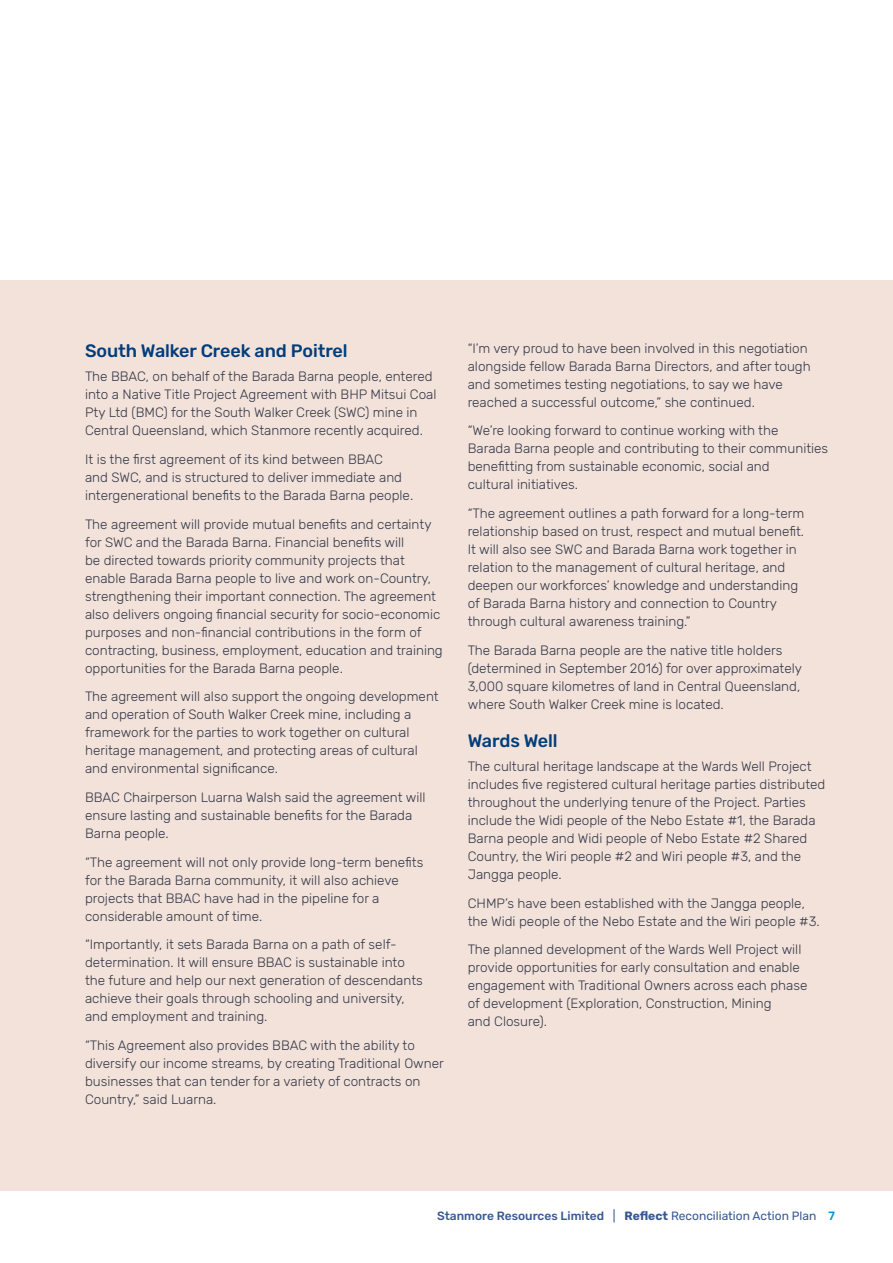
<style>
.page{position:relative;width:893px;height:1263px;background:#fff}
.page>*{position:absolute;margin:0;border:0;box-sizing:border-box;transform-origin:0 0}
.t1{font:500 18px "Rubik";letter-spacing:-.005em;color:#003d7c}
.t2{font:300 13.5px/18px "Rubik";color:#353949}
.t3{font:12px "Rubik";color:#375893}
.s1{font-weight:500}
.s2{font-weight:700}
.s3{font-weight:500;color:#0092d4}
</style>
<div class="page">
<div style="left:0;top:281px;width:893px;height:910px;background:#f2e2da"></div>
<h1 class="t1" style="left:85px;top:340px;width:264px">South Walker Creek and Poitrel</h1>
<p class="t2" style="left:85px;top:368px;width:353px">The BBAC, on behalf of the Barada Barna people, entered into a Native Title Project Agreement with BHP Mitsui Coal Pty Ltd (BMC) for the South Walker Creek (SWC) mine in Central Queensland, which Stanmore recently acquired.</p>
<p class="t2" style="left:85px;top:451px;width:330px">It is the first agreement of its kind between BBAC<br>and SWC, and is structured to deliver immediate and intergenerational benefits to the Barada Barna people.</p>
<p class="t2" style="left:85px;top:515px;width:359px">The agreement will provide mutual benefits and certainty for SWC and the Barada Barna. Financial benefits will<br>be directed towards priority community projects that enable Barada Barna people to live and work on-Country, strengthening their important connection. The agreement also delivers ongoing financial security for socio-economic purposes and non-financial contributions in the form of contracting, business, employment, education and training opportunities for the Barada Barna people.</p>
<p class="t2" style="left:85px;top:688px;width:355px">The agreement will also support the ongoing development and operation of South Walker Creek mine, including a framework for the parties to work together on cultural heritage management, and protecting areas of cultural and environmental significance.</p>
<p class="t2" style="left:85px;top:788px;width:342px">BBAC Chairperson Luarna Walsh said the agreement will ensure lasting and sustainable benefits for the Barada<br>Barna people.</p>
<p class="t2" style="left:85px;top:853px;width:340px">“The agreement will not only provide long-term benefits for the Barada Barna community, it will also achieve projects that BBAC have had in the pipeline for a considerable amount of time.</p>
<p class="t2" style="left:85px;top:936px;width:339px">“Importantly, it sets Barada Barna on a path of self&shy;determination. It will ensure BBAC is sustainable into the future and help our next generation of descendants achieve their goals through schooling and university, and employment and training.</p>
<p class="t2" style="left:85px;top:1036px;width:360px">“This Agreement also provides BBAC with the ability to diversify our income streams, by creating Traditional Owner businesses that can tender for a variety of contracts on Country,” said Luarna.</p>
<p class="t2" style="left:468px;top:339px;width:344px">“I’m very proud to have been involved in this negotiation alongside fellow Barada Barna Directors, and after tough and sometimes testing negotiations, to say we have reached a successful outcome,” she continued.</p>
<p class="t2" style="left:468px;top:422px;width:362px">“We’re looking forward to continue working with the<br>Barada Barna people and contributing to their communities benefitting from sustainable economic, social and<br>cultural initiatives.</p>
<p class="t2" style="left:468px;top:505px;width:338px">“The agreement outlines a path forward for a long-term relationship based on trust, respect and mutual benefit.<br>It will also see SWC and Barada Barna work together in relation to the management of cultural heritage, and deepen our workforces’ knowledge and understanding of Barada Barna history and connection to Country through cultural awareness training.”</p>
<p class="t2" style="left:468px;top:641px;width:336px">The Barada Barna people are the native title holders (determined in September 2016) for over approximately 3,000 square kilometres of land in Central Queensland, where South Walker Creek mine is located.</p>
<h1 class="t1" style="left:468px;top:730px;width:91px">Wards Well</h1>
<p class="t2" style="left:468px;top:758px;width:359px">The cultural heritage landscape at the Wards Well Project includes five registered cultural heritage parties distributed throughout the underlying tenure of the Project. Parties include the Widi people of the Nebo Estate #1, the Barada Barna people and Widi people of Nebo Estate #2 Shared Country, the Wiri people #2 and Wiri people #3, and the Jangga people.</p>
<p class="t2" style="left:468px;top:894px;width:353px">CHMP’s have been established with the Jangga people, the Widi people of the Nebo Estate and the Wiri people #3.</p>
<p class="t2" style="left:468px;top:941px;width:341px">The planned development of the Wards Well Project will provide opportunities for early consultation and enable engagement with Traditional Owners across each phase of development (Exploration, Construction, Mining<br>and Closure).</p>
<p class="t3" style="left:437px;top:1209px;width:399px"><span class="s1">Stanmore Resources Limited</span> | <span class="s2">Reflect</span> Reconciliation Action Plan <span class="s3">7</span></p>
</div>
